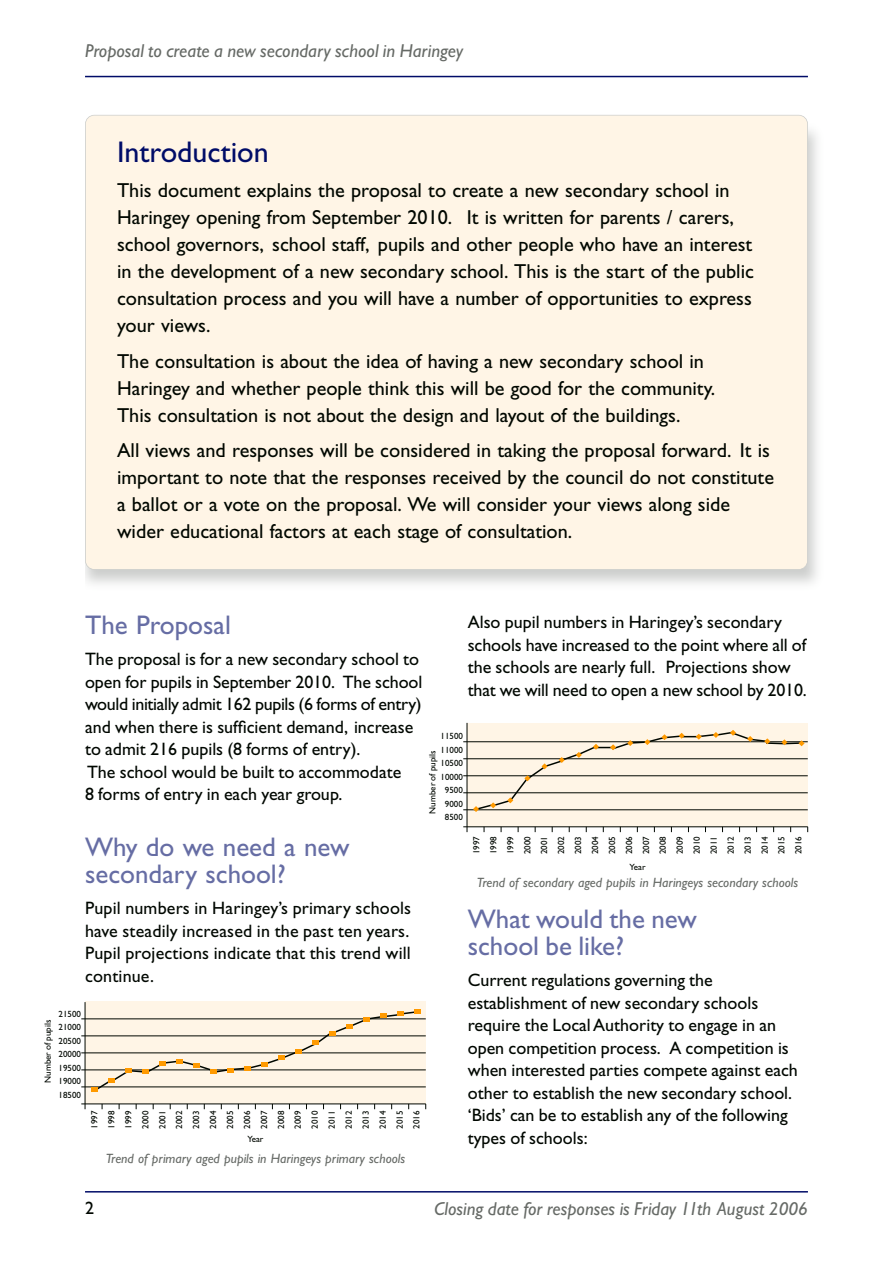
<style>
.page{position:relative;width:893px;height:1263px;background:#fff}
.page>*{position:absolute;margin:0;border:0;box-sizing:border-box;transform-origin:0 0}
.t1{font:30px "Gill Sans";color:#000c68}
.t2{font:27px/27px "Gill Sans";color:#666da4}
.t3{font:20.25px/27px "Gill Sans";color:#000700}
.t4{font:italic 18.75px "Gill Sans";color:#666a66}
.t5{font:18px/22.5px "Gill Sans";color:#000700}
.t6{font:italic 13.5px "Gill Sans";color:#666a66}
.t7{font:9px/17px "Gill Sans";color:#000700;text-align:justify}
</style>
<div class="page">
<div style="left:85px;top:1002px;width:341px;height:102px;background:#fff5e6"></div>
<div style="left:85px;top:115px;width:722px;height:454px;background:#fff5e6;border-radius:9px"></div>
<div style="left:85px;top:115px;width:723px;height:455px;border:2px solid #cccecc;border-radius:9px"></div>
<hr style="left:85px;top:76px;width:723px;height:1px;background:#000c68">
<hr style="left:85px;top:1191px;width:723px;height:1px;background:#000c68">
<hr style="left:85px;top:1002px;width:1px;height:107px;background:#000700">
<hr style="left:81px;top:1103px;width:345px;height:1px;background:#000700">
<hr style="left:81px;top:1086px;width:345px;height:1px;background:#000700">
<hr style="left:81px;top:1069px;width:345px;height:1px;background:#000700">
<hr style="left:81px;top:1052px;width:345px;height:1px;background:#000700">
<hr style="left:81px;top:1035px;width:345px;height:1px;background:#000700">
<hr style="left:81px;top:1018px;width:345px;height:1px;background:#000700">
<svg style="left:92px;top:1010px;width:329px;height:82px"></svg>
<div style="left:467px;top:723px;width:341px;height:104px;background:#fff5e6"></div>
<hr style="left:467px;top:723px;width:1px;height:109px;background:#000700">
<hr style="left:463px;top:826px;width:345px;height:1px;background:#000700">
<hr style="left:463px;top:809px;width:345px;height:1px;background:#000700">
<hr style="left:463px;top:792px;width:345px;height:1px;background:#000700">
<hr style="left:463px;top:775px;width:345px;height:1px;background:#000700">
<hr style="left:463px;top:758px;width:345px;height:1px;background:#000700">
<hr style="left:463px;top:741px;width:345px;height:1px;background:#000700">
<svg style="left:473px;top:730px;width:332px;height:82px"></svg>
<p class="t4" style="left:85px;top:43px;width:380px">Proposal to create a new secondary school in Haringey</p>
<h1 class="t1" style="left:117px;top:140px;width:153px">Introduction</h1>
<p class="t3" style="left:117px;top:179px;width:638px">This document explains the proposal to create a new secondary school in Haringey opening from September 2010. It is written for parents / carers, school governors, school staff, pupils and other people who have an interest in the development of a new secondary school. This is the start of the public consultation process and you will have a number of opportunities to express your views.</p>
<p class="t3" style="left:117px;top:349px;width:600px">The consultation is about the idea of having a new secondary school in<br>Haringey and whether people think this will be good for the community.<br>This consultation is not about the design and layout of the buildings.</p>
<p class="t3" style="left:117px;top:439px;width:658px">All views and responses will be considered in taking the proposal forward. It is important to note that the responses received by the council do not constitute a ballot or a vote on the proposal. We will consider your views along side wider educational factors at each stage of consultation.</p>
<h2 class="t2" style="left:85px;top:614px;width:147px">The Proposal</h2>
<p class="t5" style="left:85px;top:650px;width:339px">The proposal is for a new secondary school to open for pupils in September 2010. The school would initially admit 162 pupils (6 forms of entry) and when there is sufficient demand, increase to admit 216 pupils (8 forms of entry).<br>The school would be built to accommodate<br>8 forms of entry in each year group.</p>
<h2 class="t2" style="left:85px;top:836px;width:266px">Why do we need a new secondary school?</h2>
<p class="t5" style="left:85px;top:899px;width:328px;text-align:justify">Pupil numbers in Haringey’s primary schools have steadily increased in the past ten years.<br>Pupil projections indicate that this trend will continue.</p>
<p class="t7" style="left:59px;top:1007px;width:24px;line-height:13.5px">21500<br>21000<br>20500<br>20000<br>19500<br>19000<br>18500</p>
<p class="t7" style="left:40px;top:1083px;width:65px;rotate:-90deg">Number of pupils</p>
<p class="t7" style="left:87px;top:1129px;width:20px;rotate:-90deg">1997<br>1998<br>1999<br>2000<br>2001<br>2002<br>2003<br>2004<br>2005<br>2006<br>2007<br>2008<br>2009<br>2010<br>2011<br>2012<br>2013<br>2014<br>2015<br>2016</p>
<p class="t7" style="left:247px;top:1131px;width:17px">Year</p>
<p class="t6" style="left:106px;top:1153px;width:301px">Trend of primary aged pupils in Haringeys primary schools</p>
<p class="t5" style="left:468px;top:612px;width:340px">Also pupil numbers in Haringey’s secondary schools have increased to the point where all of the schools are nearly full. Projections show that we will need to open a new school by 2010.</p>
<p class="t7" style="left:441px;top:730px;width:24px;line-height:13.5px;text-align:center">11500<br>11000<br>10500<br>10000<br>9500<br>9000<br>8500</p>
<p class="t7" style="left:425px;top:814px;width:65px;rotate:-90deg">Number of pupils</p>
<p class="t7" style="left:469px;top:854px;width:20px;rotate:-90deg">1997<br>1998<br>1999<br>2000<br>2001<br>2002<br>2003<br>2004<br>2005<br>2006<br>2007<br>2008<br>2009<br>2010<br>2011<br>2012<br>2013<br>2014<br>2015<br>2016</p>
<p class="t7" style="left:630px;top:859px;width:17px">Year</p>
<p class="t6" style="left:477px;top:877px;width:323px">Trend of secondary aged pupils in Haringeys secondary schools</p>
<h2 class="t2" style="left:468px;top:908px;width:231px">What would the new school be like?</h2>
<p class="t5" style="left:468px;top:970px;width:332px">Current regulations governing the establishment of new secondary schools require the Local Authority to engage in an open competition process. A competition is when interested parties compete against each other to establish the new secondary school. ‘Bids’ can be to establish any of the following types of schools:</p>
<p class="t5" style="left:85px;top:1198px;width:10px">2</p>
<p class="t4" style="left:434px;top:1201px;width:375px">Closing date for responses is Friday 11th August 2006</p>
</div>
